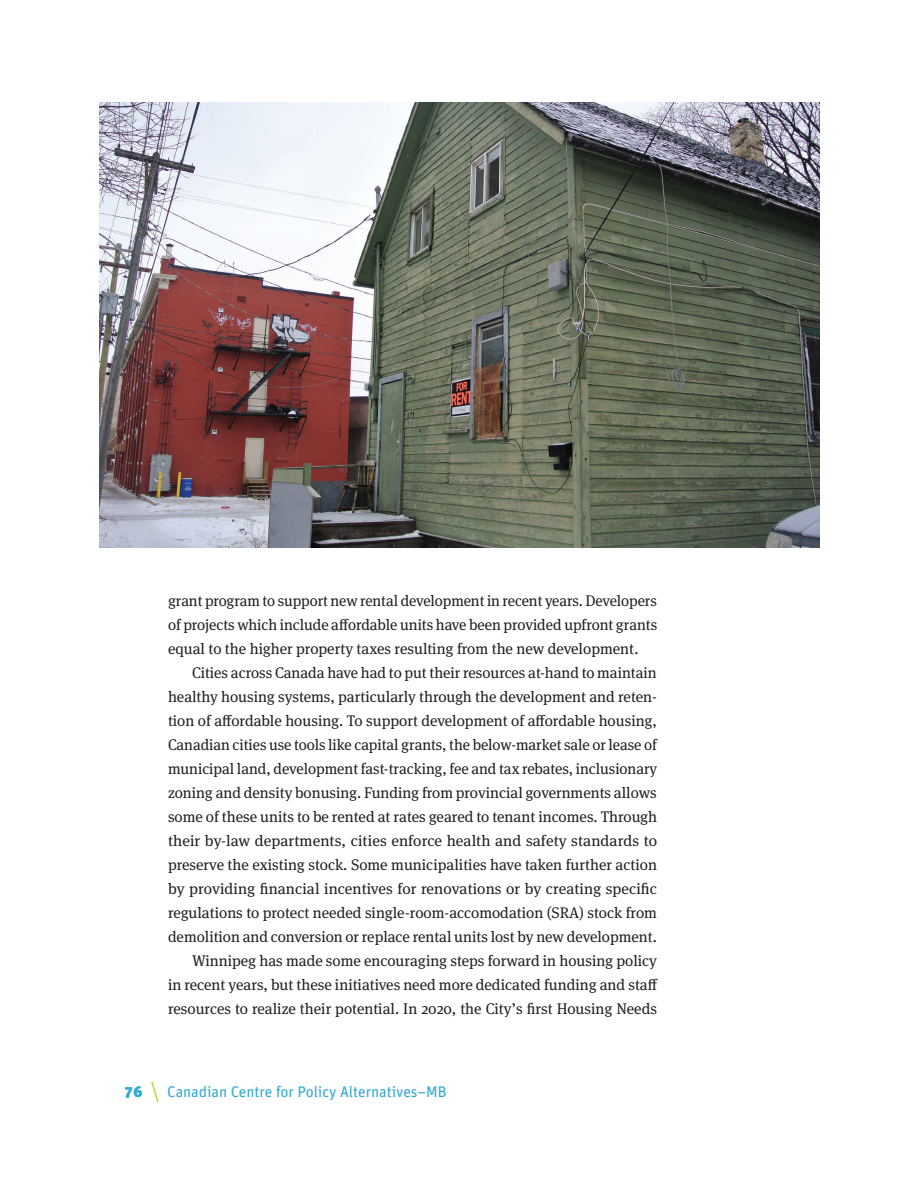
<style>
.page{position:relative;width:918px;height:1188px;background:#fff}
.page>*{position:absolute;margin:0;border:0;box-sizing:border-box;transform-origin:0 0}
.Body_text{font:15.3px/24px "Meta Serif OT";color:#231f20;text-align:justify}
.t1{font:15.3px "Unit";letter-spacing:-.005em;color:#31a8d5}
.t2{font:900 15.3px "Unit";color:#31a8d5}
</style>
<div class="page">
<svg style="left:151px;top:1081px;width:8px;height:22px"></svg>
<img style="left:99px;top:102px;width:720px;height:446px">
<p class="Body_text" style="left:168px;top:589px;width:491px">grant program to support new rental development in recent years. Developers of projects which include affordable units have been provided upfront grants equal to the higher property taxes resulting from the new development.</p>
<p class="Body_text" style="left:168px;top:661px;width:491px;text-indent:24px">Cities across Canada have had to put their resources at-hand to maintain healthy housing systems, particularly through the development and reten&shy;tion of affordable housing. To support development of affordable housing, Canadian cities use tools like capital grants, the below-market sale or lease of municipal land, development fast-tracking, fee and tax rebates, inclusionary zoning and density bonusing. Funding from provincial governments allows some of these units to be rented at rates geared to tenant incomes. Through their by-law departments, cities enforce health and safety standards to preserve the existing stock. Some municipalities have taken further action by providing financial incentives for renovations or by creating specific regulations to protect needed single-room-accomodation (SRA) stock from demolition and conversion or replace rental units lost by new development.</p>
<p class="Body_text" style="left:168px;top:949px;width:491px;text-indent:24px">Winnipeg has made some encouraging steps forward in housing policy in recent years, but these initiatives need more dedicated funding and staff resources to realize their potential. In 2020, the City’s first Housing Needs</p>
<p class="t2" style="left:125px;top:1082px;width:19px">76</p>
<p class="t1" style="left:167px;top:1083px;width:281px">Canadian Centre for Policy Alternatives–MB</p>
</div>
